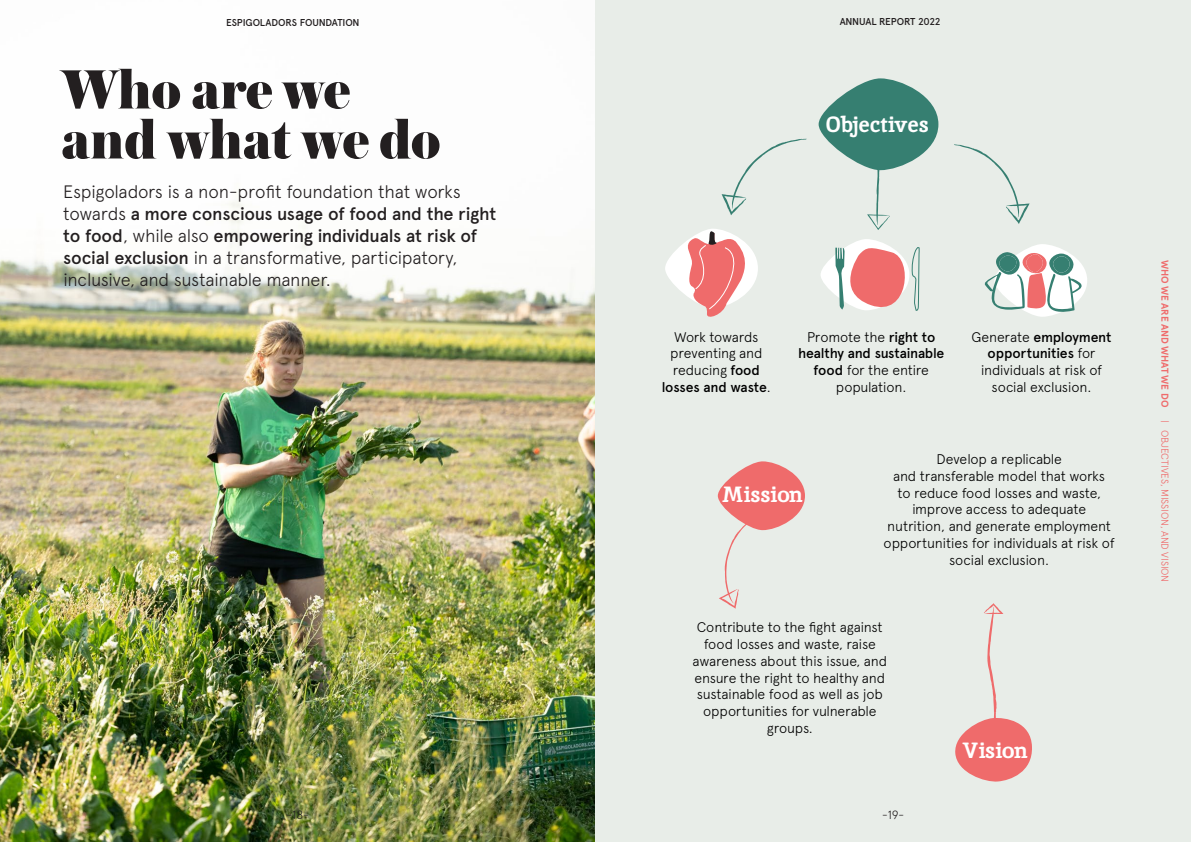
<style>
.page{position:relative;width:1191px;height:842px;background:#fff}
.page>*{position:absolute;margin:0;border:0;box-sizing:border-box;transform-origin:0 0}
.t1{font:900 58px/50px "Austin";letter-spacing:-.01em;color:#231f20}
.t2{font:700 22px "Inika";color:#fff}
.t3{font:300 18px/22px "Apercu";letter-spacing:-.02em;color:#231f20}
.t4{font:300 14px/16.8px "Apercu";letter-spacing:-.015em;color:#000;text-align:center}
.t5{font:300 12px "Apercu";color:#231f20}
.t6{font:500 10px "Apercu";letter-spacing:-.015em;color:#231f20}
.t7{font:300 10px "Apercu";letter-spacing:-.01em;color:#ef6b6b}
.t8{font:700 10px "Apercu";letter-spacing:-.015em;color:#ef6b6b}
.s1{font-weight:500}
</style>
<div class="page">
<img style="left:0;top:200px;width:595px;height:642px">
<div style="left:595px;top:0;width:596px;height:842px;background:#e8ede8"></div>
<svg style="left:818px;top:78px;width:120px;height:92px;fill:#367f71"></svg>
<div style="left:718px;top:461px;width:87px;height:69px;background:#ef6b6b;border-radius:50%"></div>
<svg style="left:665px;top:229px;width:93px;height:79px"></svg>
<svg style="left:820px;top:239px;width:89px;height:71px"></svg>
<svg style="left:994px;top:244px;width:93px;height:73px"></svg>
<svg style="left:984px;top:250px;width:98px;height:62px"></svg>
<svg style="left:685px;top:229px;width:65px;height:88px"></svg>
<svg style="left:719px;top:517px;width:34px;height:92px"></svg>
<svg style="left:955px;top:603px;width:77px;height:179px"></svg>
<svg style="left:721px;top:139px;width:86px;height:76px"></svg>
<svg style="left:954px;top:144px;width:75px;height:80px"></svg>
<svg style="left:833px;top:95px;width:87px;height:216px"></svg>
<p class="t6" style="left:226px;top:16px;width:135px">ESPIGOLADORS FOUNDATION</p>
<p class="t1" style="left:61px;top:63px;width:381px">Who are we and what we do</p>
<p class="t3" style="left:63px;top:181px;width:435px">Espigoladors is a non-profit foundation that works towards <span class="s1">a more conscious usage of food and the right to food</span>, while also <span class="s1">empowering individuals at risk of social exclusion</span> in a transformative, participatory, inclusive, and sustainable manner.</p>
<p class="t5" style="left:286px;top:807px;width:24px">-18-</p>
<p class="t6" style="left:839px;top:16px;width:103px">ANNUAL REPORT 2022</p>
<p class="t2" style="left:826px;top:110px;width:104px">Objectives</p>
<p class="t4" style="left:662px;top:328px;width:111px">Work towards preventing and reducing <span class="s1">food losses and waste</span>.</p>
<p class="t4" style="left:798px;top:328px;width:148px">Promote the <span class="s1">right to healthy and sustainable food</span> for the entire population.</p>
<p class="t4" style="left:971px;top:328px;width:141px">Generate <span class="s1">employment opportunities</span> for individuals at risk of social exclusion.</p>
<p class="t2" style="left:722px;top:481px;width:82px">Mission</p>
<p class="t4" style="left:883px;top:450px;width:233px">Develop a replicable<br>and transferable model that works<br>to reduce food losses and waste, improve access to adequate nutrition, and generate employment opportunities for individuals at risk of social exclusion.</p>
<p class="t4" style="left:692px;top:619px;width:196px">Contribute to the fight against food losses and waste, raise awareness about this issue, and ensure the right to healthy and sustainable food as well as job opportunities for vulnerable groups.</p>
<p class="t5" style="left:882px;top:807px;width:24px">-19-</p>
<p class="t2" style="left:962px;top:737px;width:66px">Vision</p>
<p class="t8" style="left:1171px;top:260px;width:149px;rotate:90deg">WHO WE ARE AND WHAT WE DO</p>
<p class="t7" style="left:1171px;top:420px;width:164px;rotate:90deg">| OBJECTIVES, MISSION, AND VISION</p>
</div>
